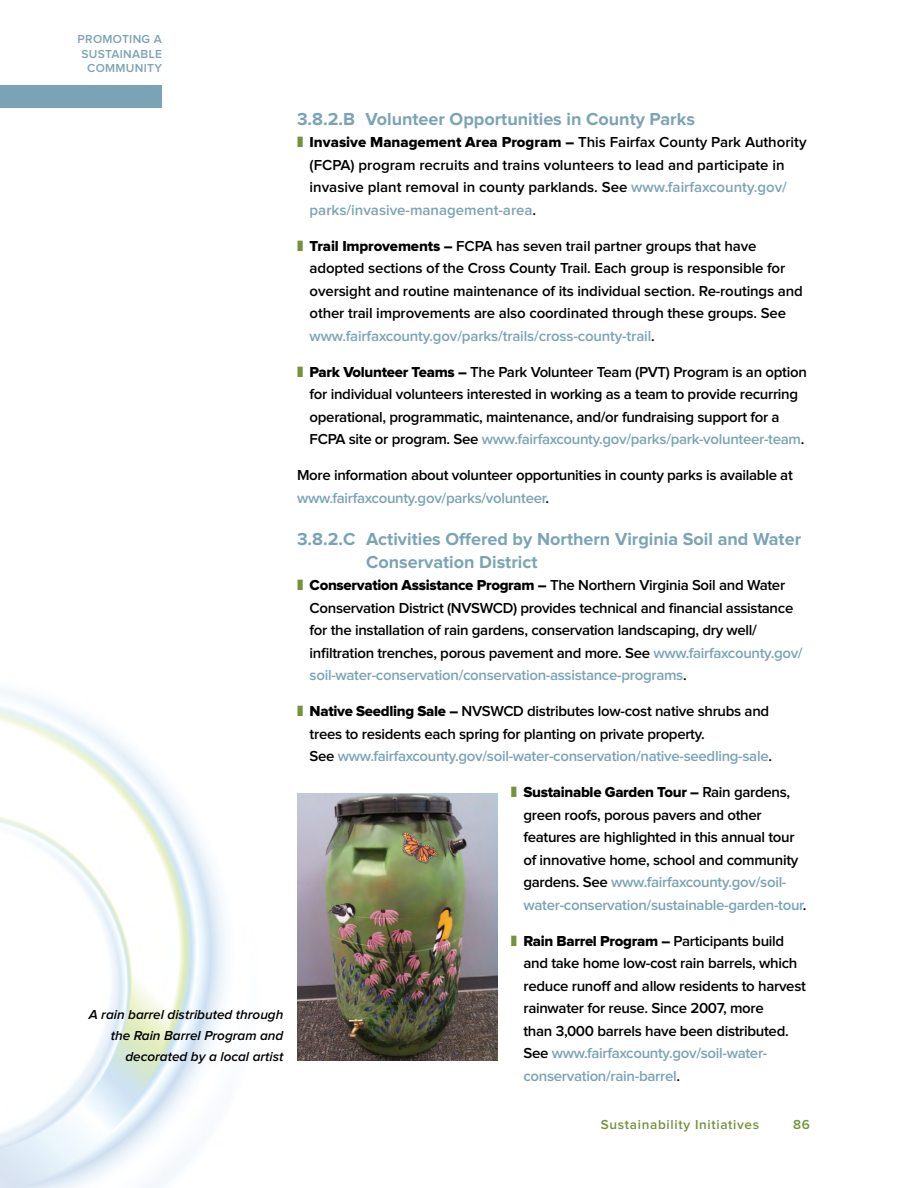
<style>
.page{position:relative;width:918px;height:1188px;background:#fff}
.page>*{position:absolute;margin:0;border:0;box-sizing:border-box;transform-origin:0 0}
.t1{font:700 18px/22.5px "Proxima Nova";color:#7aa4b5}
.Body_Text{font:600 15px/22.5px "Proxima Nova";letter-spacing:-.02em;color:#000}
.Body_Text-2{font:600 15px/22.5px "Proxima Nova";color:#000}
.t2{font:italic 600 13.5px/21px "Proxima Nova";color:#000;text-align:right}
.t3{font:600 13.5px "Proxima Nova";letter-spacing:.05em;color:#75923b}
.t4{font:600 12px/14.4px "Proxima Nova";letter-spacing:.025em;color:#7aa4b5;text-align:right}
.s1{color:#75923b}
.s2{font-family:"Proxima Nova Extrabld";font-weight:400}
.s3{color:#7aa4b5}
</style>
<div class="page">
<div style="left:0;top:86px;width:162px;height:22px;background:#7aa4b5"></div>
<img style="left:0;top:689px;width:226px;height:499px">
<img style="left:297px;top:794px;width:200px;height:267px">
<p class="t4" style="left:78px;top:33px;width:86px">PROMOTING A<br>SUSTAINABLE<br>COMMUNITY</p>
<p class="t2" style="left:89px;top:1004px;width:196px">A rain barrel distributed through the Rain Barrel Program and decorated by a local artist</p>
<h3 class="t1" style="left:297px;top:108px;width:400px">3.8.2.B Volunteer Opportunities in County Parks</h3>
<p class="Body_Text-2" style="left:310px;top:131px;width:498px;text-indent:-13px"><span class="s1">❚</span> <span class="s2">Invasive Management Area Program –</span> This Fairfax County Park Authority (FCPA) program recruits and trains volunteers to lead and participate in invasive plant removal in county parklands. See <span class="s3">www.fairfaxcounty.gov/ parks/invasive-management-area</span>.</p>
<p class="Body_Text" style="left:310px;top:235px;width:495px;text-indent:-13px"><span class="s1">❚</span> <span class="s2">Trail Improvements –</span> FCPA has seven trail partner groups that have adopted sections of the Cross County Trail. Each group is responsible for oversight and routine maintenance of its individual section. Re-routings and other trail improvements are also coordinated through these groups. See <span class="s3">www.fairfaxcounty.gov/parks/trails/cross-county-trail</span>.</p>
<p class="Body_Text" style="left:310px;top:361px;width:499px;text-indent:-13px"><span class="s1">❚</span> <span class="s2">Park Volunteer Teams –</span> The Park Volunteer Team (PVT) Program is an option for individual volunteers interested in working as a team to provide recurring operational, programmatic, maintenance, and/or fundraising support for a FCPA site or program. See <span class="s3">www.fairfaxcounty.gov/parks/park-volunteer-team</span>.</p>
<p class="Body_Text" style="left:297px;top:464px;width:497px">More information about volunteer opportunities in county parks is available at <span class="s3">www.fairfaxcounty.gov/parks/volunteer</span>.</p>
<h3 class="t1" style="left:366px;top:529px;width:437px;text-indent:-69px">3.8.2.C Activities Offered by Northern Virginia Soil and Water<br>Conservation District</h3>
<p class="Body_Text" style="left:310px;top:575px;width:495px;text-indent:-13px"><span class="s1">❚</span> <span class="s2">Conservation Assistance Program –</span> The Northern Virginia Soil and Water Conservation District (NVSWCD) provides technical and financial assistance for the installation of rain gardens, conservation landscaping, dry well/ infiltration trenches, porous pavement and more. See <span class="s3">www.fairfaxcounty.gov/ soil-water-conservation/conservation-assistance-programs</span>.</p>
<p class="Body_Text" style="left:310px;top:701px;width:464px;text-indent:-13px"><span class="s1">❚</span> <span class="s2">Native Seedling Sale –</span> NVSWCD distributes low-cost native shrubs and trees to residents each spring for planting on private property.<br>See <span class="s3">www.fairfaxcounty.gov/soil-water-conservation/native-seedling-sale</span>.</p>
<p class="Body_Text" style="left:523px;top:782px;width:285px;text-indent:-13px"><span class="s1">❚</span> <span class="s2">Sustainable Garden Tour –</span> Rain gardens, green roofs, porous pavers and other features are highlighted in this annual tour of innovative home, school and community gardens. See <span class="s3">www.fairfaxcounty.gov/soil&shy;water-conservation/sustainable-garden-tour</span>.</p>
<p class="Body_Text" style="left:523px;top:930px;width:284px;text-indent:-13px"><span class="s1">❚</span> <span class="s2">Rain Barrel Program –</span> Participants build and take home low-cost rain barrels, which reduce runoff and allow residents to harvest rainwater for reuse. Since 2007, more<br>than 3,000 barrels have been distributed.<br>See <span class="s3">www.fairfaxcounty.gov/soil-water&shy;conservation/rain-barrel</span>.</p>
<p class="t3" style="left:601px;top:1118px;width:160px">Sustainability Initiatives</p>
<p class="t3" style="left:793px;top:1118px;width:18px">86</p>
</div>
